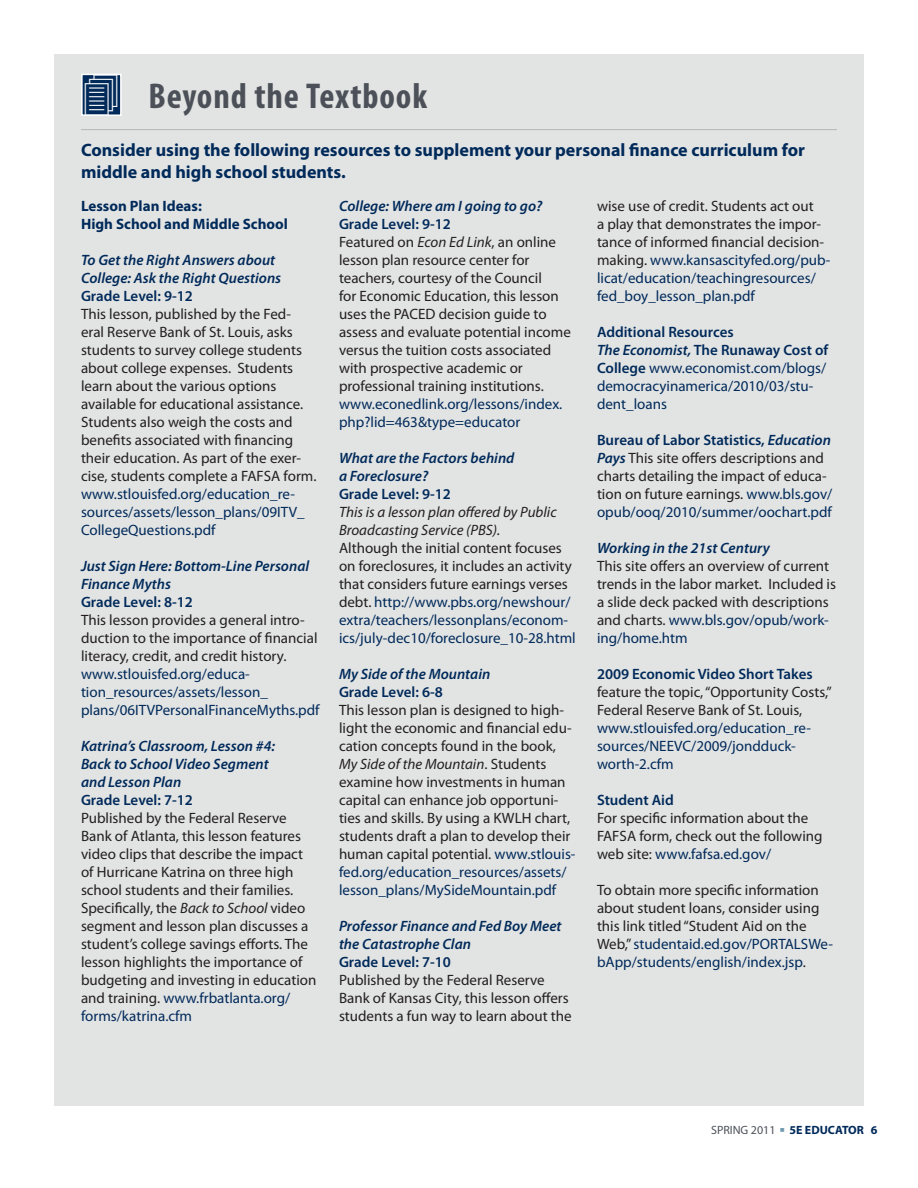
<style>
.page{position:relative;width:918px;height:1188px;background:#fff}
.page>*{position:absolute;margin:0;border:0;box-sizing:border-box;transform-origin:0 0}
.t1{font:700 condensed 36px "Myriad Pro";letter-spacing:.025em;color:#4c5159}
.body_text{font:700 18px/22.5px "Myriad Pro";color:#002a5a}
.body_text-2{font:15px/18px "Myriad Pro";color:#231f20}
.body_text-3{font:15px/18px "Myriad Pro";color:#002a5a}
.body_text-4{font:italic 600 15px/18px "Myriad Pro";color:#002a5a}
.body_text-5{font:600 15px "Myriad Pro";color:#002a5a}
.body_text-6{font:italic 15px/18px "Myriad Pro";color:#231f20}
.body_text-7{font:700 15px "Myriad Pro";color:#002a5a}
.t2{font:12px "Myriad Pro";color:#4c5159}
.t3{font:700 12px "Myriad Pro";color:#002a5a}
.s1{color:#002a5a}
.s2{font-style:italic}
.s3{font-style:normal}
.s4{font-weight:600;font-style:italic}
.s5{font-weight:600}
.s6{font-weight:600;color:#002a5a}
.s7{font-weight:600;font-style:italic;color:#002a5a}
.s8{color:#231f20}
.s9{font-weight:700;color:#002a5a}
</style>
<div class="page">
<div style="left:54px;top:54px;width:810px;height:1052px;background:#e2e3e3"></div>
<div style="left:82px;top:75px;width:38px;height:41px;background:#002a5a"></div>
<div style="left:81px;top:74px;width:41px;height:42px;border:2px solid #fff"></div>
<hr style="left:81px;top:129px;width:756px;height:1px;background:#b4b8b9">
<svg style="left:85px;top:74px;width:32px;height:42px"></svg>
<p class="t1" style="left:148px;top:76px;width:280px">Beyond the Textbook</p>
<p class="body_text" style="left:81px;top:138px;width:725px">Consider using the following resources to supplement your personal finance curriculum for middle and high school students.</p>
<p class="body_text-7" style="left:81px;top:197px;width:122px">Lesson Plan Ideas:</p>
<p class="body_text-7" style="left:81px;top:215px;width:208px">High School and Middle School</p>
<p class="body_text-4" style="left:81px;top:251px;width:202px">To Get the Right Answers about<br>College: Ask the Right Questions</p>
<p class="body_text-5" style="left:81px;top:287px;width:113px">Grade Level: 9-12</p>
<p class="body_text-2" style="left:81px;top:305px;width:237px">This lesson, published by the Fed&shy;eral Reserve Bank of St. Louis, asks students to survey college students about college expenses. Students learn about the various options available for educational assistance.<br>Students also weigh the costs and benefits associated with financing their education. As part of the exer&shy;cise, students complete a FAFSA form. <span class="s1">www.stlouisfed.org/education_re&shy;sources/assets/lesson_plans/09ITV_ CollegeQuestions.pdf</span></p>
<p class="body_text-4" style="left:81px;top:557px;width:230px">Just Sign Here: Bottom-Line Personal<br>Finance Myths</p>
<p class="body_text-5" style="left:81px;top:593px;width:113px">Grade Level: 8-12</p>
<p class="body_text-2" style="left:81px;top:611px;width:238px">This lesson provides a general intro&shy;duction to the importance of financial literacy, credit, and credit history.</p>
<p class="body_text-3" style="left:81px;top:665px;width:240px">www.stlouisfed.org/educa&shy;tion_resources/assets/lesson_ plans/06ITVPersonalFinanceMyths.pdf</p>
<p class="body_text-4" style="left:81px;top:737px;width:196px">Katrina’s Classroom, Lesson #4:<br>Back to School Video Segment and Lesson Plan</p>
<p class="body_text-5" style="left:81px;top:791px;width:113px">Grade Level: 7-12</p>
<p class="body_text-2" style="left:81px;top:809px;width:237px">Published by the Federal Reserve Bank of Atlanta, this lesson features video clips that describe the impact of Hurricane Katrina on three high school students and their families.<br>Specifically, the <span class="s2">Back to School</span> video segment and lesson plan discusses a student’s college savings efforts. The lesson highlights the importance of budgeting and investing in education and training. <span class="s1">www.frbatlanta.org/ forms/katrina.cfm</span></p>
<p class="body_text-4" style="left:339px;top:197px;width:205px">College: Where am I going to go?</p>
<p class="body_text-5" style="left:339px;top:215px;width:113px">Grade Level: 9-12</p>
<p class="body_text-2" style="left:339px;top:233px;width:233px">Featured on <span class="s2">Econ Ed Link</span>, an online lesson plan resource center for teachers, courtesy of the Council<br>for Economic Education, this lesson uses the PACED decision guide to assess and evaluate potential income versus the tuition costs associated with prospective academic or professional training institutions. <span class="s1">www.econedlink.org/lessons/index. php?lid=463&amp;type=educator</span></p>
<p class="body_text-4" style="left:339px;top:449px;width:177px">What are the Factors behind a Foreclosure?<br><span class="s3">Grade Level: 9-12</span></p>
<p class="body_text-6" style="left:339px;top:503px;width:219px">This is a lesson plan offered by Public<br>Broadcasting Service (PBS).</p>
<p class="body_text-2" style="left:339px;top:539px;width:238px">Although the initial content focuses on foreclosures, it includes an activity that considers future earnings verses debt. <span class="s1">http://www.pbs.org/newshour/ extra/teachers/lessonplans/econom&shy;ics/july-dec10/foreclosure_10-28.html</span></p>
<p class="body_text-4" style="left:339px;top:665px;width:153px">My Side of the Mountain</p>
<p class="body_text-5" style="left:339px;top:683px;width:105px">Grade Level: 6-8</p>
<p class="body_text-2" style="left:339px;top:701px;width:238px">This lesson plan is designed to high&shy;light the economic and financial edu&shy;cation concepts found in the book, <span class="s2">My Side of the Mountain</span>. Students examine how investments in human capital can enhance job opportuni&shy;ties and skills. By using a KWLH chart, students draft a plan to develop their human capital potential. <span class="s1">www.stlouis&shy;fed.org/education_resources/assets/ lesson_plans/MySideMountain.pdf</span></p>
<p class="body_text-4" style="left:339px;top:917px;width:224px">Professor Finance and Fed Boy Meet the Catastrophe Clan</p>
<p class="body_text-5" style="left:339px;top:953px;width:113px">Grade Level: 7-10</p>
<p class="body_text-2" style="left:339px;top:971px;width:234px">Published by the Federal Reserve<br>Bank of Kansas City, this lesson offers students a fun way to learn about the</p>
<p class="body_text-2" style="left:597px;top:197px;width:235px">wise use of credit. Students act out<br>a play that demonstrates the impor&shy;tance of informed financial decision&shy;making. <span class="s1">www.kansascityfed.org/pub&shy;licat/education/teachingresources/ fed_boy_lesson_plan.pdf</span></p>
<p class="body_text-5" style="left:597px;top:323px;width:138px">Additional Resources</p>
<p class="body_text-3" style="left:597px;top:341px;width:233px"><span class="s4">The Economist,</span> <span class="s5">The Runaway Cost of<br>College</span> www.economist.com/blogs/ democracyinamerica/2010/03/stu&shy;dent_loans</p>
<p class="body_text-2" style="left:597px;top:431px;width:237px"><span class="s6">Bureau of Labor Statistics,</span> <span class="s7">Education Pays</span> This site offers descriptions and charts detailing the impact of educa&shy;tion on future earnings. <span class="s1">www.bls.gov/ opub/ooq/2010/summer/oochart.pdf</span></p>
<p class="body_text-4" style="left:597px;top:539px;width:174px">Working in the 21st Century</p>
<p class="body_text-2" style="left:597px;top:557px;width:241px">This site offers an overview of current trends in the labor market. Included is a slide deck packed with descriptions and charts. <span class="s1">www.bls.gov/opub/work&shy;ing/home.htm</span></p>
<p class="body_text-3" style="left:597px;top:665px;width:236px"><span class="s5">2009 Economic Video Short Takes </span><span class="s8">feature the topic, “Opportunity Costs,”<br>Federal Reserve Bank of St. Louis, </span>www.stlouisfed.org/education_re&shy;sources/NEEVC/2009/jondduck&shy;worth-2.cfm</p>
<p class="body_text-5" style="left:597px;top:791px;width:78px">Student Aid</p>
<p class="body_text-2" style="left:597px;top:809px;width:227px">For specific information about the<br>FAFSA form, check out the following web site: <span class="s1">www.fafsa.ed.gov/</span></p>
<p class="body_text-2" style="left:597px;top:881px;width:238px">To obtain more specific information about student loans, consider using this link titled “Student Aid on the Web,” <span class="s1">studentaid.ed.gov/PORTALSWe&shy;bApp/students/english/index.jsp</span>.</p>
<p class="t2" style="left:711px;top:1123px;width:154px">SPRING 2011 <span class="s9">5E EDUCATOR</span></p>
<p class="t3" style="left:871px;top:1123px;width:8px">6</p>
</div>
